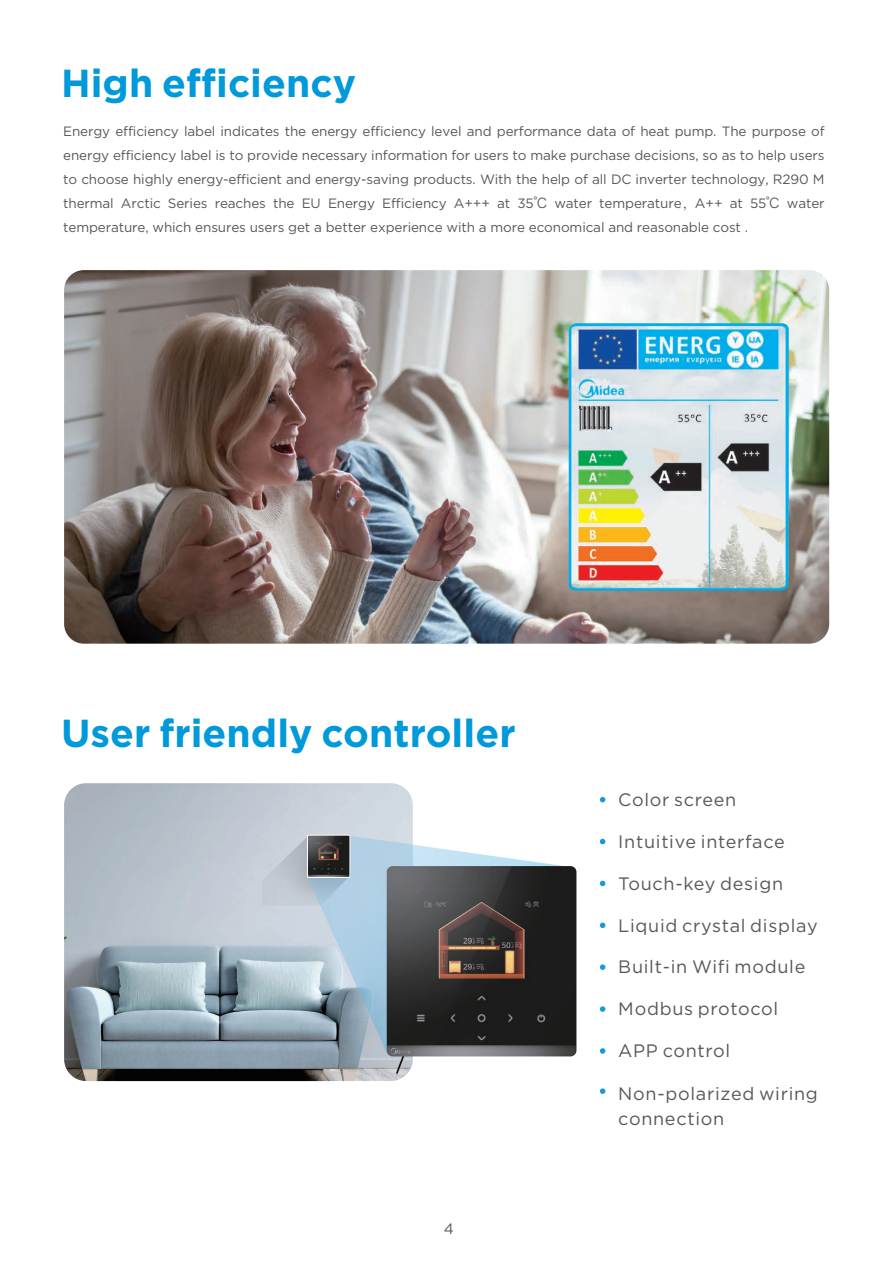
<style>
.page{position:relative;width:893px;height:1263px;background:#fff}
.page>*{position:absolute;margin:0;border:0;box-sizing:border-box;transform-origin:0 0}
.t1{font:700 39px "Gotham HTF";color:#0099da}
.t2{font:18px/24.9px "Gotham";letter-spacing:.04em;color:#57585a}
.t3{font:15px "Gotham";color:#57585a}
.t4{font:13.5px/24px "Gotham";letter-spacing:-.01em;color:#57585a;text-align:justify}
.s1{font-family:"Hiragino Sans GB W3"}
.s2{font-family:"Adobe Song Std";font-weight:300}
</style>
<div class="page">
<img style="left:64px;top:783px;width:349px;height:298px">
<svg style="left:262px;top:835px;width:45px;height:70px;background:#c1c8d0"></svg>
<svg style="left:600px;top:797px;width:5px;height:5px"></svg>
<svg style="left:600px;top:839px;width:5px;height:5px"></svg>
<svg style="left:600px;top:881px;width:5px;height:5px"></svg>
<svg style="left:600px;top:922px;width:5px;height:6px"></svg>
<svg style="left:600px;top:964px;width:5px;height:6px"></svg>
<svg style="left:600px;top:1006px;width:5px;height:6px"></svg>
<svg style="left:600px;top:1048px;width:5px;height:6px"></svg>
<svg style="left:600px;top:1088px;width:5px;height:6px"></svg>
<svg style="left:307px;top:835px;width:256px;height:221px;background:#b5ccda"></svg>
<img style="left:64px;top:270px;width:765px;height:374px">
<img style="left:387px;top:866px;width:189px;height:190px">
<img style="left:309px;top:837px;width:39px;height:39px">
<div style="left:307px;top:835px;width:43px;height:43px;border:1px solid #fff"></div>
<img style="left:569px;top:323px;width:220px;height:267px">
<h1 class="t1" style="left:61px;top:60px;width:296px">High efficiency</h1>
<p class="t4" style="left:63px;top:119px;width:763px">Energy efficiency label indicates the energy efficiency level and performance data of heat pump. The purpose of energy efficiency label is to provide necessary information for users to make purchase decisions, so as to help users to choose highly energy-efficient and energy-saving products. With the help of all DC inverter technology, R290 M thermal Arctic Series reaches the EU Energy Efficiency A+++ at 35<span class="s1">℃</span> water temperature<span class="s2">，</span>A++ at 55<span class="s1">℃</span> water temperature, which ensures users get a better experience with a more economical and reasonable cost .</p>
<h1 class="t1" style="left:61px;top:711px;width:456px">User friendly controller</h1>
<p class="t3" style="left:444px;top:1220px;width:12px">4</p>
<h2 class="t2" style="left:618px;top:787px;width:120px">Color screen</h2>
<h2 class="t2" style="left:618px;top:829px;width:168px">Intuitive interface</h2>
<h2 class="t2" style="left:618px;top:871px;width:166px">Touch-key design</h2>
<h2 class="t2" style="left:618px;top:912px;width:201px">Liquid crystal display</h2>
<h2 class="t2" style="left:618px;top:954px;width:189px">Built-in Wifi module</h2>
<h2 class="t2" style="left:618px;top:996px;width:161px">Modbus protocol</h2>
<h2 class="t2" style="left:618px;top:1038px;width:113px">APP control</h2>
<h2 class="t2" style="left:618px;top:1081px;width:201px">Non-polarized wiring connection</h2>
</div>
